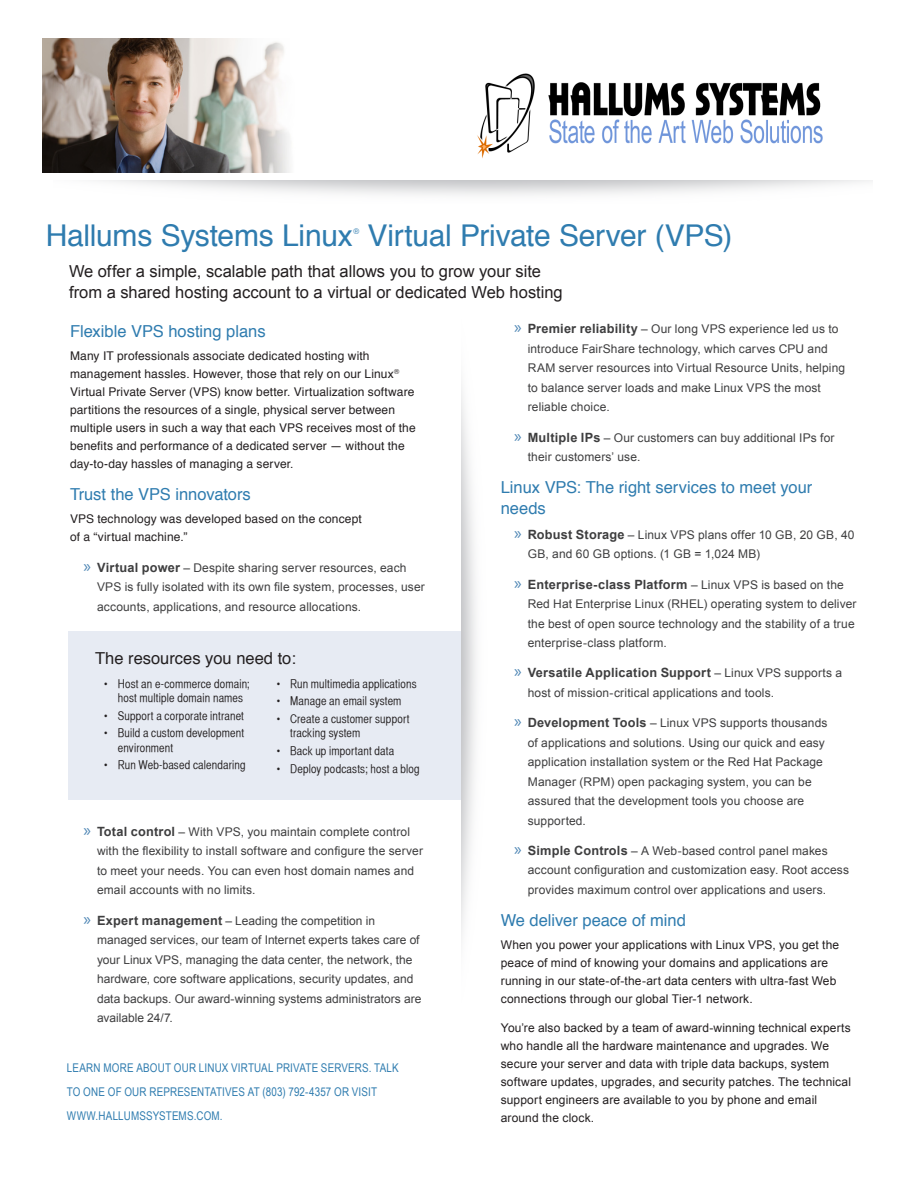
<style>
.page{position:relative;width:918px;height:1188px;background:#fff}
.page>*{position:absolute;margin:0;border:0;box-sizing:border-box;transform-origin:0 0}
.Page_Header{font:30px "Helvetica";letter-spacing:-.01em;color:#2f7caf}
.Page_Header_Subhead{font:16.5px/21px "Arial";letter-spacing:-.005em;color:#231f20}
.body_header{font:16.5px/21px "Helvetica";color:#2f7caf}
.value_box_header{font:16.5px "Helvetica";color:#231f20}
.body_bullets{font:700 12.75px "Arial";letter-spacing:.015em;color:#3e3e3f}
.body_bullets-2{font:12px/19.5px "Arial";letter-spacing:.01em;color:#3e3e3f}
.body_copy_2{font:12px/18px "Arial";letter-spacing:.01em;color:#231f20}
.body_copy{font:12px/18px "Helvetica";letter-spacing:.015em;color:#231f20}
.Value_Box_bullets{font:12px/14.4px "Helvetica CY Plain";letter-spacing:.015em;color:#231f20}
.call_to_action{font:12px/24px "Arial Narrow";letter-spacing:.015em;color:#2f7caf}
.Page_Header-2{font:7.8px "Helvetica";color:#2f7caf}
.s1{font-family:"Myriad Pro";font-size:18px;color:#4c85b4}
.s2{font-weight:700;font-size:12.75px}
.s3{font-family:"Myriad Pro";font-weight:400;font-size:18px;color:#4c85b4}
.s4{font-weight:400;font-size:12px}
</style>
<div class="page">
<div style="left:68px;top:631px;width:393px;height:168px;background:#e7ebf3"></div>
<img style="left:43px;top:39px;width:247px;height:134px">
<img style="left:477px;top:73px;width:346px;height:85px">
<p class="Page_Header" style="left:46px;top:210px;width:309px">Hallums Systems Linux</p>
<p class="Page_Header-2" style="left:353px;top:224px;width:7px">®</p>
<p class="Page_Header" style="left:368px;top:210px;width:366px">Virtual Private Server (VPS)</p>
<p class="Page_Header_Subhead" style="left:69px;top:260px;width:495px">We offer a simple, scalable path that allows you to grow your site from a shared hosting account to a virtual or dedicated Web hosting</p>
<p class="body_header" style="left:70px;top:320px;width:197px">Flexible VPS hosting plans</p>
<p class="body_copy" style="left:70px;top:347px;width:347px">Many IT professionals associate dedicated hosting with management hassles. However, those that rely on our Linux<sup>® </sup>Virtual Private Server (VPS) know better. Virtualization software partitions the resources of a single, physical server between multiple users in such a way that each VPS receives most of the benefits and performance of a dedicated server — without the day-to-day hassles of managing a server.</p>
<p class="body_header" style="left:70px;top:483px;width:182px">Trust the VPS innovators</p>
<p class="body_copy" style="left:70px;top:510px;width:293px">VPS technology was developed based on the concept of a “virtual machine.”</p>
<p class="body_bullets-2" style="left:97px;top:558px;width:329px;text-indent:-14px"><span class="s1">»</span> <span class="s2">Virtual power</span> – Despite sharing server resources, each<br>VPS is fully isolated with its own file system, processes, user accounts, applications, and resource allocations.</p>
<p class="value_box_header" style="left:95px;top:644px;width:202px">The resources you need to:</p>
<p class="Value_Box_bullets" style="left:104px;top:676px;width:147px;text-align:center">• Host an e-commerce domain; host multiple domain names</p>
<p class="Value_Box_bullets" style="left:104px;top:708px;width:141px">• Support a corporate intranet</p>
<p class="Value_Box_bullets" style="left:118px;top:726px;width:128px;text-indent:-14px">• Build a custom development environment</p>
<p class="Value_Box_bullets" style="left:104px;top:758px;width:143px">• Run Web-based calendaring</p>
<p class="Value_Box_bullets" style="left:277px;top:676px;width:141px">• Run multimedia applications</p>
<p class="Value_Box_bullets" style="left:277px;top:694px;width:126px">• Manage an email system</p>
<p class="Value_Box_bullets" style="left:290px;top:712px;width:121px;text-indent:-14px">• Create a customer support tracking system</p>
<p class="Value_Box_bullets" style="left:277px;top:744px;width:119px">• Back up important data</p>
<p class="Value_Box_bullets" style="left:277px;top:761px;width:145px">• Deploy podcasts; host a blog</p>
<p class="body_bullets-2" style="left:97px;top:822px;width:327px;text-indent:-14px"><span class="s1">»</span> <span class="s2">Total control</span> – With VPS, you maintain complete control with the flexibility to install software and configure the server to meet your needs. You can even host domain names and email accounts with no limits.</p>
<p class="body_bullets-2" style="left:97px;top:911px;width:326px;text-indent:-14px"><span class="s1">»</span> <span class="s2">Expert management</span> – Leading the competition in managed services, our team of Internet experts takes care of your Linux VPS, managing the data center, the network, the hardware, core software applications, security updates, and data backups. Our award-winning systems administrators are available 24/7.</p>
<p class="call_to_action" style="left:67px;top:1056px;width:333px">LEARN MORE ABOUT OUR LINUX VIRTUAL PRIVATE SERVERS. TALK<br>TO ONE OF OUR REPRESENTATIVES AT (803) 792-4357 OR VISIT<br>WWW.HALLUMSSYSTEMS.COM .</p>
<p class="body_bullets-2" style="left:528px;top:319px;width:319px;text-indent:-14px"><span class="s1">»</span> <span class="s2">Premier reliability</span> – Our long VPS experience led us to introduce FairShare technology, which carves CPU and RAM server resources into Virtual Resource Units, helping to balance server loads and make Linux VPS the most reliable choice.</p>
<p class="body_bullets-2" style="left:528px;top:428px;width:308px;text-indent:-14px"><span class="s1">»</span> <span class="s2">Multiple IPs</span> – Our customers can buy additional IPs for their customers’ use.</p>
<p class="body_header" style="left:501px;top:476px;width:313px">Linux VPS: The right services to meet your needs</p>
<p class="body_bullets-2" style="left:528px;top:525px;width:328px;text-indent:-14px"><span class="s1">»</span> <span class="s2">Robust Storage</span> – Linux VPS plans offer 10 GB, 20 GB, 40<br>GB, and 60 GB options. (1 GB = 1,024 MB)</p>
<p class="body_bullets" style="left:514px;top:576px;width:331px"><span class="s3">»</span> Enterprise-class Platform <span class="s4">– Linux VPS is based on the</span></p>
<p class="body_bullets-2" style="left:528px;top:594px;width:330px">Red Hat Enterprise Linux (RHEL) operating system to deliver the best of open source technology and the stability of a true enterprise-class platform.</p>
<p class="body_bullets" style="left:514px;top:665px;width:329px"><span class="s3">»</span> Versatile Application Support <span class="s4">– Linux VPS supports a</span></p>
<p class="body_bullets-2" style="left:528px;top:683px;width:248px">host of mission-critical applications and tools.</p>
<p class="body_bullets-2" style="left:528px;top:713px;width:301px;text-indent:-14px"><span class="s1">»</span> <span class="s2">Development Tools</span> – Linux VPS supports thousands of applications and solutions. Using our quick and easy application installation system or the Red Hat Package Manager (RPM) open packaging system, you can be assured that the development tools you choose are supported.</p>
<p class="body_bullets-2" style="left:528px;top:841px;width:323px;text-indent:-14px"><span class="s1">»</span> <span class="s2">Simple Controls</span> – A Web-based control panel makes account configuration and customization easy. Root access provides maximum control over applications and users.</p>
<p class="body_header" style="left:501px;top:909px;width:187px">We deliver peace of mind</p>
<p class="body_copy_2" style="left:501px;top:936px;width:340px">When you power your applications with Linux VPS, you get the peace of mind of knowing your domains and applications are running in our state-of-the-art data centers with ultra-fast Web connections through our global Tier-1 network.</p>
<p class="body_copy_2" style="left:501px;top:1019px;width:352px">You’re also backed by a team of award-winning technical experts who handle all the hardware maintenance and upgrades. We secure your server and data with triple data backups, system software updates, upgrades, and security patches. The technical support engineers are available to you by phone and email around the clock.</p>
</div>
